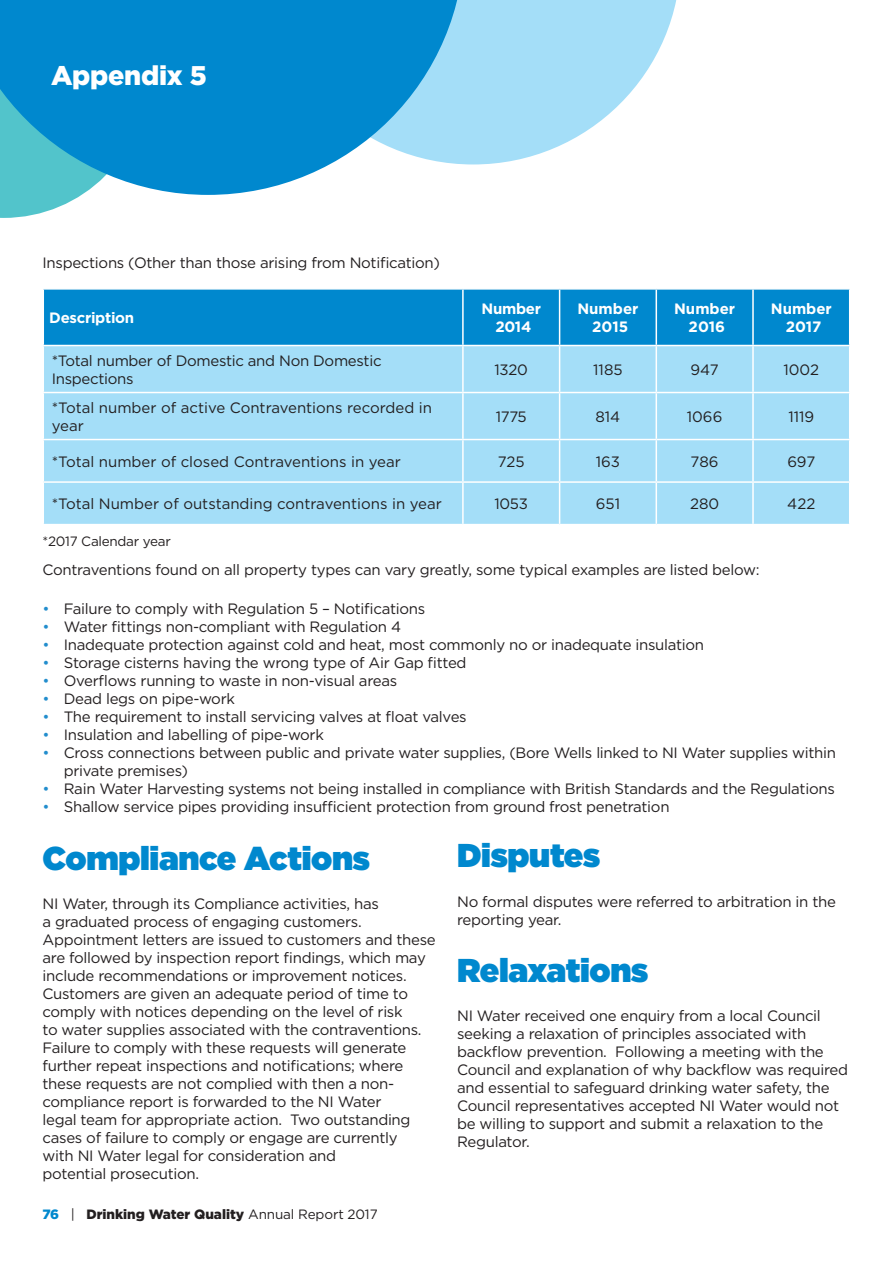
<style>
.page{position:relative;width:893px;height:1263px;background:#fff}
.page>*{position:absolute;margin:0;border:0;box-sizing:border-box;transform-origin:0 0}
.t1{font:33px "Gotham Ultra";letter-spacing:-.01em;color:#0088ce}
.t2{font:900 27px "Gotham";letter-spacing:-.01em;color:#fff}
.t3{font:15px/18px "Gotham";letter-spacing:-.02em;color:#231f20}
.t4{font:15px/18px "Gotham";color:#231f20}
.t5{font:700 15px "Gotham";color:#fff}
.t6{font:700 15px "Gotham";letter-spacing:-.02em;color:#fff}
.t7{font:900 13.5px "Gotham";color:#231f20}
.t8{font:13.5px "Gotham";letter-spacing:-.02em;color:#231f20}
.s1{color:#228dcd}
.s2{color:#0088ce}
.s3{font-weight:400}
</style>
<div class="page">
<div style="left:44px;top:290px;width:805px;height:55px;background:#0088ce"></div>
<div style="left:44px;top:346px;width:805px;height:178px;background:#a4def8"></div>
<hr style="left:462px;top:346px;width:2px;height:46px;background:#fff">
<hr style="left:559px;top:346px;width:1px;height:46px;background:#fff">
<hr style="left:656px;top:346px;width:1px;height:46px;background:#fff">
<hr style="left:752px;top:346px;width:2px;height:46px;background:#fff">
<hr style="left:43px;top:392px;width:420px;height:1px;background:#fff">
<hr style="left:462px;top:393px;width:2px;height:46px;background:#fff">
<hr style="left:559px;top:393px;width:1px;height:46px;background:#fff">
<hr style="left:656px;top:393px;width:1px;height:46px;background:#fff">
<hr style="left:752px;top:393px;width:2px;height:46px;background:#fff">
<hr style="left:43px;top:439px;width:420px;height:1px;background:#fff">
<hr style="left:463px;top:439px;width:97px;height:1px;background:#fff">
<hr style="left:462px;top:440px;width:2px;height:41px;background:#fff">
<hr style="left:560px;top:439px;width:96px;height:1px;background:#fff">
<hr style="left:559px;top:440px;width:1px;height:41px;background:#fff">
<hr style="left:656px;top:439px;width:97px;height:1px;background:#fff">
<hr style="left:656px;top:440px;width:1px;height:41px;background:#fff">
<hr style="left:753px;top:439px;width:97px;height:1px;background:#fff">
<hr style="left:752px;top:440px;width:2px;height:41px;background:#fff">
<hr style="left:43px;top:481px;width:420px;height:2px;background:#fff">
<hr style="left:463px;top:481px;width:97px;height:2px;background:#fff">
<hr style="left:462px;top:483px;width:2px;height:41px;background:#fff">
<hr style="left:560px;top:481px;width:96px;height:2px;background:#fff">
<hr style="left:559px;top:483px;width:1px;height:41px;background:#fff">
<hr style="left:656px;top:481px;width:97px;height:2px;background:#fff">
<hr style="left:656px;top:483px;width:1px;height:41px;background:#fff">
<hr style="left:753px;top:481px;width:97px;height:2px;background:#fff">
<hr style="left:752px;top:483px;width:2px;height:41px;background:#fff">
<hr style="left:462px;top:290px;width:2px;height:55px;background:#fff">
<hr style="left:559px;top:290px;width:1px;height:55px;background:#fff">
<hr style="left:656px;top:290px;width:1px;height:55px;background:#fff">
<hr style="left:752px;top:290px;width:2px;height:55px;background:#fff">
<hr style="left:463px;top:392px;width:97px;height:1px;background:#fff">
<hr style="left:560px;top:392px;width:96px;height:1px;background:#fff">
<hr style="left:656px;top:392px;width:97px;height:1px;background:#fff">
<hr style="left:753px;top:392px;width:97px;height:1px;background:#fff">
<svg style="left:0;top:195px;width:81px;height:23px"></svg>
<svg style="left:464px;top:0;width:213px;height:164px;fill:#a4def8"></svg>
<svg style="left:0;top:0;width:464px;height:195px;background:#279cd5"></svg>
<p class="t2" style="left:51px;top:60px;width:157px">Appendix 5</p>
<p class="t3" style="left:43px;top:253px;width:399px">Inspections (Other than those arising from Notification)</p>
<p class="t6" style="left:49px;top:308px;width:87px">Description</p>
<p class="t5" style="left:481px;top:299px;width:61px">Number</p>
<p class="t5" style="left:495px;top:317px;width:37px">2014</p>
<p class="t5" style="left:577px;top:299px;width:63px">Number</p>
<p class="t5" style="left:592px;top:317px;width:38px">2015</p>
<p class="t5" style="left:674px;top:299px;width:63px">Number</p>
<p class="t5" style="left:689px;top:317px;width:38px">2016</p>
<p class="t5" style="left:771px;top:299px;width:63px">Number</p>
<p class="t5" style="left:786px;top:317px;width:37px">2017</p>
<p class="t3" style="left:52px;top:351px;width:331px">*Total number of Domestic and Non Domestic<br>Inspections</p>
<p class="t3" style="left:495px;top:360px;width:35px">1320</p>
<p class="t3" style="left:593px;top:360px;width:31px">1185</p>
<p class="t3" style="left:691px;top:360px;width:30px">947</p>
<p class="t3" style="left:783px;top:360px;width:37px">1002</p>
<p class="t4" style="left:52px;top:398px;width:382px">*Total number of active Contraventions recorded in year</p>
<p class="t3" style="left:496px;top:407px;width:33px">1775</p>
<p class="t3" style="left:595px;top:407px;width:26px">814</p>
<p class="t3" style="left:687px;top:407px;width:37px">1066</p>
<p class="t3" style="left:788px;top:407px;width:27px">1119</p>
<p class="t4" style="left:52px;top:452px;width:351px">*Total number of closed Contraventions in year</p>
<p class="t3" style="left:498px;top:452px;width:28px">725</p>
<p class="t3" style="left:596px;top:452px;width:26px">163</p>
<p class="t3" style="left:691px;top:452px;width:29px">786</p>
<p class="t3" style="left:787px;top:452px;width:29px">697</p>
<p class="t4" style="left:52px;top:495px;width:392px">*Total Number of outstanding contraventions in year</p>
<p class="t3" style="left:494px;top:495px;width:35px">1053</p>
<p class="t3" style="left:596px;top:495px;width:26px">651</p>
<p class="t3" style="left:690px;top:495px;width:31px">280</p>
<p class="t3" style="left:787px;top:495px;width:30px">422</p>
<p class="t8" style="left:43px;top:532px;width:130px">*2017 Calendar year</p>
<p class="t3" style="left:43px;top:560px;width:719px">Contraventions found on all property types can vary greatly, some typical examples are listed below:</p>
<p class="t3" style="left:43px;top:599px;width:384px"><span class="s1">•</span> Failure to comply with Regulation 5 – Notifications</p>
<p class="t3" style="left:43px;top:617px;width:360px"><span class="s1">•</span> Water fittings non-compliant with Regulation 4</p>
<p class="t3" style="left:43px;top:635px;width:663px"><span class="s1">•</span> Inadequate protection against cold and heat, most commonly no or inadequate insulation</p>
<p class="t3" style="left:43px;top:653px;width:426px"><span class="s1">•</span> Storage cisterns having the wrong type of Air Gap fitted</p>
<p class="t3" style="left:43px;top:671px;width:356px"><span class="s1">•</span> Overflows running to waste in non-visual areas</p>
<p class="t3" style="left:43px;top:689px;width:194px"><span class="s1">•</span> Dead legs on pipe-work</p>
<p class="t3" style="left:43px;top:707px;width:426px"><span class="s1">•</span> The requirement to install servicing valves at float valves</p>
<p class="t3" style="left:43px;top:725px;width:283px"><span class="s1">•</span> Insulation and labelling of pipe-work</p>
<p class="t3" style="left:64px;top:743px;width:774px;text-indent:-21px"><span class="s1">•</span> Cross connections between public and private water supplies, (Bore Wells linked to NI Water supplies within private premises)</p>
<p class="t3" style="left:43px;top:779px;width:794px"><span class="s1">•</span> Rain Water Harvesting systems not being installed in compliance with British Standards and the Regulations</p>
<p class="t3" style="left:43px;top:797px;width:628px"><span class="s1">•</span> Shallow service pipes providing insufficient protection from ground frost penetration</p>
<p class="t1" style="left:43px;top:839px;width:329px">Compliance Actions</p>
<p class="t3" style="left:43px;top:894px;width:395px">NI Water, through its Compliance activities, has<br>a graduated process of engaging customers.<br>Appointment letters are issued to customers and these are followed by inspection report findings, which may include recommendations or improvement notices.<br>Customers are given an adequate period of time to comply with notices depending on the level of risk<br>to water supplies associated with the contraventions.<br>Failure to comply with these requests will generate further repeat inspections and notifications; where these requests are not complied with then a non&shy;compliance report is forwarded to the NI Water<br>legal team for appropriate action. Two outstanding cases of failure to comply or engage are currently<br>with NI Water legal for consideration and<br>potential prosecution.</p>
<p class="t1" style="left:457px;top:837px;width:145px">Disputes</p>
<p class="t3" style="left:457px;top:892px;width:380px">No formal disputes were referred to arbitration in the reporting year.</p>
<p class="t1" style="left:457px;top:951px;width:193px">Relaxations</p>
<p class="t3" style="left:457px;top:1007px;width:392px">NI Water received one enquiry from a local Council seeking a relaxation of principles associated with backflow prevention. Following a meeting with the Council and explanation of why backflow was required and essential to safeguard drinking water safety, the Council representatives accepted NI Water would not be willing to support and submit a relaxation to the Regulator.</p>
<p class="t7" style="left:43px;top:1206px;width:337px"><span class="s2">76</span> <span class="s3">|</span> Drinking Water Quality <span class="s3">Annual Report 2017</span></p>
</div>
